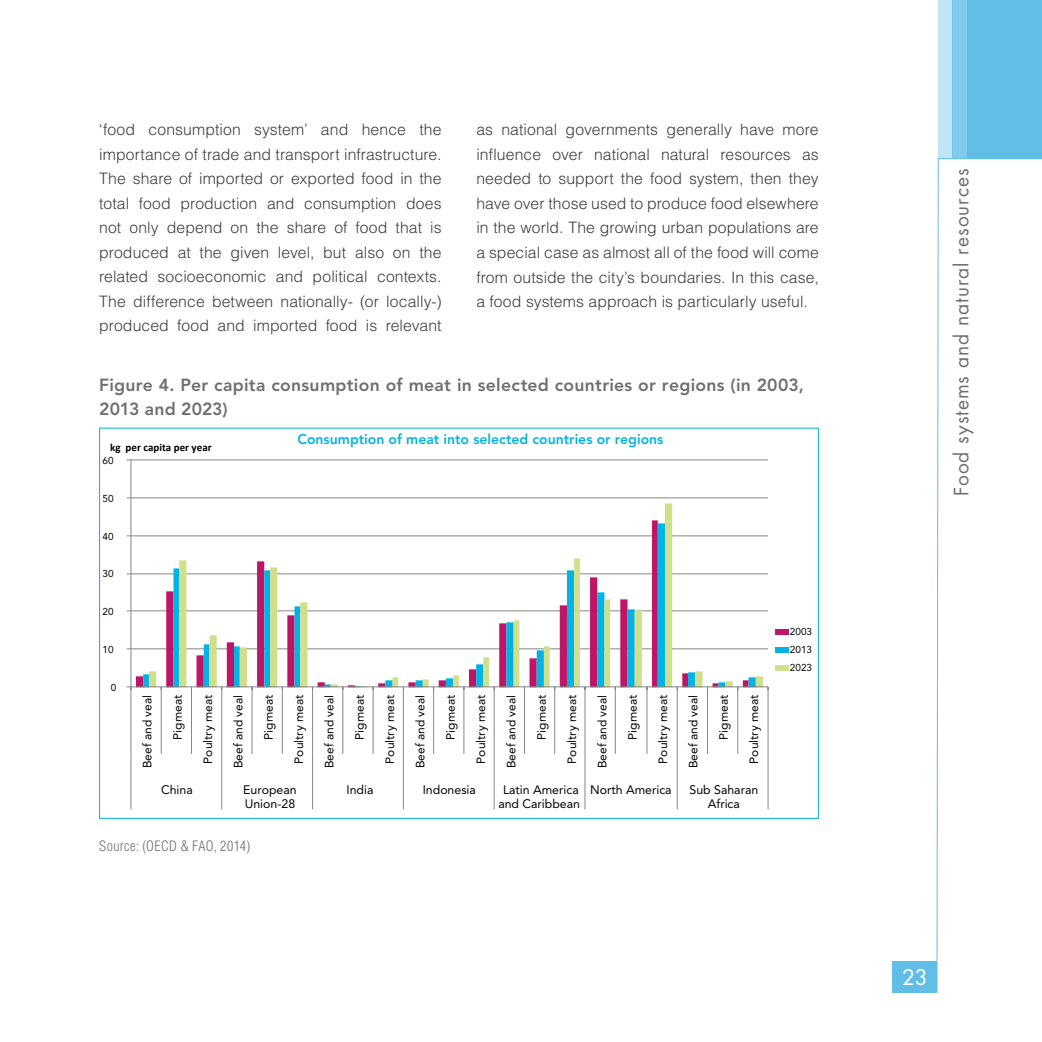
<style>
.page{position:relative;width:1042px;height:1042px;background:#fff}
.page>*{position:absolute;margin:0;border:0;box-sizing:border-box;transform-origin:0 0}
.t1{font:21px "Futura Std";color:#fff}
.t2{font:19.25px "Futura Std";letter-spacing:.05em;color:#706f6f}
.t3{font:800 17.5px/24.5px "Avenir LT Std";letter-spacing:.015em;color:#706f6f}
.t4{font:300 15.75px/24.5px "Helvetica LT Std";letter-spacing:.005em;color:#3c3c3b;text-align:justify}
.t5{font:800 14px "Avenir LT Std";color:#03b3e3}
.t6{font:300 condensed 14px "Helvetica LT Std";letter-spacing:.03em;color:#706f6f}
.t7{font:12.25px/14.7px "Avenir LT Std";color:#010203;text-align:center}
.t8{font:12.08px "Avenir LT Std";color:#010203}
.t9{font:700 11.03px "Calibri";color:#010203}
.t10{font:9.97px/17.8px "Avenir LT Std";color:#010203;text-align:justify}
</style>
<div class="page">
<div style="left:938px;top:0;width:14px;height:159px;background:#c0e5f5"></div>
<div style="left:952px;top:0;width:90px;height:159px;background:#80cbeb"></div>
<div style="left:892px;top:961px;width:45px;height:31px;background:#61bee6"></div>
<div style="left:967px;top:0;width:75px;height:159px;background:#61bee6"></div>
<svg style="left:936px;top:158px;width:3px;height:835px"></svg>
<hr style="left:938px;top:158px;width:104px;height:1px;background:#61bee6">
<hr style="left:131px;top:648px;width:637px;height:1px;background:#868686">
<hr style="left:131px;top:610px;width:637px;height:1px;background:#868686">
<hr style="left:131px;top:573px;width:637px;height:1px;background:#868686">
<hr style="left:131px;top:535px;width:637px;height:1px;background:#868686">
<hr style="left:131px;top:497px;width:637px;height:1px;background:#868686">
<hr style="left:131px;top:460px;width:637px;height:1px;background:#868686">
<svg style="left:149px;top:503px;width:614px;height:183px"></svg>
<hr style="left:130px;top:460px;width:1px;height:227px;background:#868686">
<hr style="left:131px;top:686px;width:637px;height:1px;background:#868686">
<hr style="left:131px;top:687px;width:1px;height:67px;background:#868686">
<hr style="left:161px;top:687px;width:1px;height:67px;background:#868686">
<hr style="left:191px;top:687px;width:1px;height:67px;background:#868686">
<hr style="left:221px;top:687px;width:1px;height:67px;background:#868686">
<hr style="left:252px;top:687px;width:1px;height:67px;background:#868686">
<hr style="left:282px;top:687px;width:1px;height:67px;background:#868686">
<hr style="left:312px;top:687px;width:1px;height:67px;background:#868686">
<hr style="left:342px;top:687px;width:1px;height:67px;background:#868686">
<hr style="left:373px;top:687px;width:1px;height:67px;background:#868686">
<hr style="left:403px;top:687px;width:1px;height:67px;background:#868686">
<hr style="left:433px;top:687px;width:1px;height:67px;background:#868686">
<hr style="left:464px;top:687px;width:1px;height:67px;background:#868686">
<hr style="left:494px;top:687px;width:1px;height:67px;background:#868686">
<hr style="left:524px;top:687px;width:1px;height:67px;background:#868686">
<hr style="left:554px;top:687px;width:1px;height:67px;background:#868686">
<hr style="left:585px;top:687px;width:1px;height:67px;background:#868686">
<hr style="left:615px;top:687px;width:1px;height:67px;background:#868686">
<hr style="left:647px;top:687px;width:1px;height:67px;background:#868686">
<hr style="left:677px;top:687px;width:1px;height:67px;background:#868686">
<hr style="left:707px;top:687px;width:1px;height:67px;background:#868686">
<hr style="left:737px;top:687px;width:1px;height:67px;background:#868686">
<hr style="left:768px;top:687px;width:1px;height:67px;background:#868686">
<hr style="left:131px;top:754px;width:1px;height:55px;background:#868686">
<hr style="left:221px;top:754px;width:1px;height:55px;background:#868686">
<hr style="left:312px;top:754px;width:1px;height:55px;background:#868686">
<hr style="left:403px;top:754px;width:1px;height:55px;background:#868686">
<hr style="left:494px;top:754px;width:1px;height:55px;background:#868686">
<hr style="left:585px;top:754px;width:1px;height:55px;background:#868686">
<hr style="left:677px;top:754px;width:1px;height:55px;background:#868686">
<hr style="left:768px;top:754px;width:1px;height:55px;background:#868686">
<div style="left:775px;top:629px;width:14px;height:6px;background:#c01467"></div>
<div style="left:775px;top:647px;width:14px;height:5px;background:#03b3e3"></div>
<div style="left:775px;top:665px;width:14px;height:5px;background:#d0df8b"></div>
<p class="t4" style="left:99px;top:117px;width:344px">‘food consumption system’ and hence the importance of trade and transport infrastructure.<br>The share of imported or exported food in the total food production and consumption does not only depend on the share of food that is produced at the given level, but also on the related socioeconomic and political contexts.<br>The difference between nationally- (or locally-) produced food and imported food is relevant</p>
<p class="t4" style="left:476px;top:117px;width:344px">as national governments generally have more influence over national natural resources as needed to support the food system, then they have over those used to produce food elsewhere in the world. The growing urban populations are a special case as almost all of the food will come from outside the city’s boundaries. In this case, a food systems approach is particularly useful.</p>
<p class="t3" style="left:99px;top:372px;width:706px">Figure 4. Per capita consumption of meat in selected countries or regions (in 2003,<br>2013 and 2023)</p>
<p class="t9" style="left:110px;top:441px;width:103px">kg per capita per year</p>
<p class="t10" style="left:103px;top:451px;width:13px">60</p>
<p class="t10" style="left:103px;top:489px;width:13px">50</p>
<p class="t10" style="left:103px;top:527px;width:13px">40</p>
<p class="t10" style="left:103px;top:565px;width:13px">30</p>
<p class="t10" style="left:103px;top:603px;width:13px">20</p>
<p class="t10" style="left:103px;top:641px;width:13px">10</p>
<p class="t10" style="left:111px;top:679px;width:7px">0</p>
<p class="t5" style="left:297px;top:430px;width:368px">Consumption of meat into selected countries or regions</p>
<p class="t8" style="left:140px;top:768px;width:75px;rotate:-90deg">Beef and veal</p>
<p class="t8" style="left:171px;top:740px;width:46px;rotate:-90deg">Pigmeat</p>
<p class="t8" style="left:201px;top:764px;width:70px;rotate:-90deg">Poultry meat</p>
<p class="t8" style="left:231px;top:768px;width:75px;rotate:-90deg">Beef and veal</p>
<p class="t8" style="left:262px;top:740px;width:46px;rotate:-90deg">Pigmeat</p>
<p class="t8" style="left:292px;top:764px;width:70px;rotate:-90deg">Poultry meat</p>
<p class="t8" style="left:322px;top:768px;width:75px;rotate:-90deg">Beef and veal</p>
<p class="t8" style="left:353px;top:740px;width:46px;rotate:-90deg">Pigmeat</p>
<p class="t8" style="left:383px;top:764px;width:70px;rotate:-90deg">Poultry meat</p>
<p class="t8" style="left:413px;top:768px;width:75px;rotate:-90deg">Beef and veal</p>
<p class="t8" style="left:444px;top:740px;width:46px;rotate:-90deg">Pigmeat</p>
<p class="t8" style="left:474px;top:764px;width:70px;rotate:-90deg">Poultry meat</p>
<p class="t8" style="left:504px;top:768px;width:75px;rotate:-90deg">Beef and veal</p>
<p class="t8" style="left:535px;top:740px;width:46px;rotate:-90deg">Pigmeat</p>
<p class="t8" style="left:565px;top:764px;width:70px;rotate:-90deg">Poultry meat</p>
<p class="t8" style="left:595px;top:768px;width:75px;rotate:-90deg">Beef and veal</p>
<p class="t8" style="left:626px;top:740px;width:46px;rotate:-90deg">Pigmeat</p>
<p class="t8" style="left:656px;top:764px;width:70px;rotate:-90deg">Poultry meat</p>
<p class="t8" style="left:686px;top:768px;width:75px;rotate:-90deg">Beef and veal</p>
<p class="t8" style="left:716px;top:740px;width:46px;rotate:-90deg">Pigmeat</p>
<p class="t8" style="left:747px;top:764px;width:70px;rotate:-90deg">Poultry meat</p>
<p class="t7" style="left:161px;top:782px;width:33px">China</p>
<p class="t7" style="left:243px;top:782px;width:55px;text-align:left">European<br>Union-28</p>
<p class="t7" style="left:346px;top:782px;width:28px">India</p>
<p class="t7" style="left:423px;top:782px;width:55px">Indonesia</p>
<p class="t7" style="left:498px;top:782px;width:83px">Latin America and Caribbean</p>
<p class="t7" style="left:590px;top:782px;width:83px">North America</p>
<p class="t7" style="left:689px;top:782px;width:70px">Sub Saharan<br>Africa</p>
<p class="t6" style="left:99px;top:837px;width:152px">Source: (OECD &amp; FAO, 2014)</p>
<p class="t10" style="left:790px;top:622px;width:24px">2003<br>2013<br>2023</p>
<p class="t2" style="left:949px;top:496px;width:329px;rotate:-90deg">Food systems and natural resources</p>
<h1 class="t1" style="left:902px;top:964px;width:27px">23</h1>
</div>
